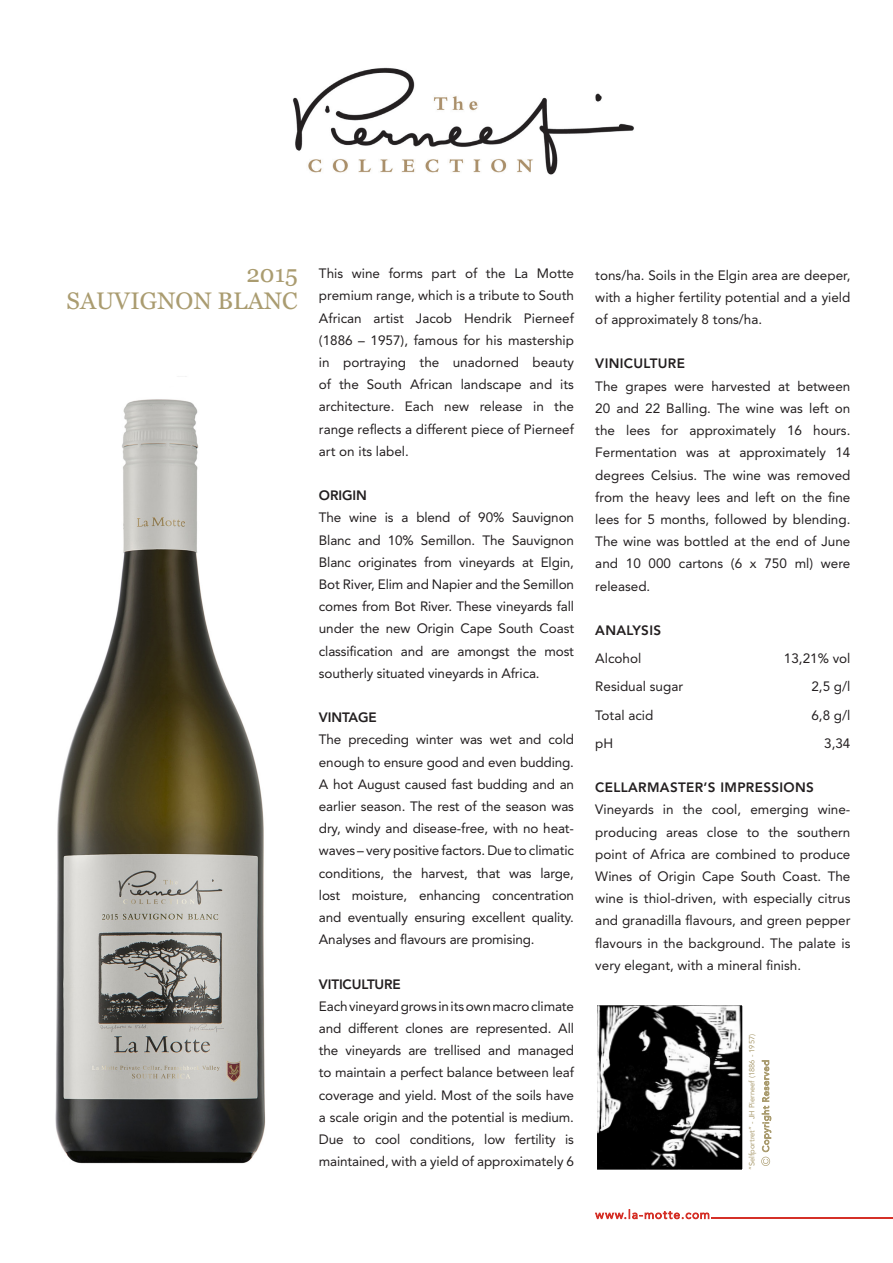
<style>
.page{position:relative;width:893px;height:1263px;background:#fff}
.page>*{position:absolute;margin:0;border:0;box-sizing:border-box;transform-origin:0 0}
.t1{font:24px "Georgia";color:#aa9c70}
.t2{font:13.5px/22.2px "Avenir LT Std";color:#231f20;text-align:justify}
.t3{font:800 13.5px "Avenir LT Std";letter-spacing:.025em;color:#231f20}
.t4{font:800 13.5px "Avenir LT Std";letter-spacing:-.01em;color:#231f20}
.t5{font:7.5px "Avenir LT Std";color:#aa9c70}
</style>
<div class="page">
<hr style="left:711px;top:1217px;width:182px;height:1px;background:#d53027">
<svg style="left:595px;top:1209px;width:114px;height:11px"></svg>
<svg style="left:761px;top:1060px;width:10px;height:106px"></svg>
<img style="left:598px;top:1006px;width:143px;height:162px">
<div style="left:595px;top:1003px;width:149px;height:168px;border:2px solid #fff"></div>
<img style="left:55px;top:376px;width:210px;height:788px">
<img style="left:293px;top:67px;width:341px;height:108px">
<p class="t1" style="left:247px;top:256px;width:53px">2015</p>
<p class="t1" style="left:67px;top:283px;width:233px">SAUVIGNON BLANC</p>
<p class="t2" style="left:319px;top:262px;width:257px">This wine forms part of the La Motte premium range, which is a tribute to South African artist Jacob Hendrik Pierneef (1886 – 1957), famous for his mastership in portraying the unadorned beauty of the South African landscape and its architecture. Each new release in the range reflects a different piece of Pierneef art on its label.</p>
<p class="t3" style="left:319px;top:487px;width:49px">ORIGIN</p>
<p class="t2" style="left:319px;top:507px;width:257px">The wine is a blend of 90% Sauvignon Blanc and 10% Semillon. The Sauvignon Blanc originates from vineyards at Elgin, Bot River, Elim and Napier and the Semillon comes from Bot River. These vineyards fall under the new Origin Cape South Coast classification and are amongst the most southerly situated vineyards in Africa.</p>
<p class="t4" style="left:319px;top:709px;width:59px">VINTAGE</p>
<p class="t2" style="left:319px;top:729px;width:257px">The preceding winter was wet and cold enough to ensure good and even budding.<br>A hot August caused fast budding and an earlier season. The rest of the season was dry, windy and disease-free, with no heat&shy;waves – very positive factors. Due to climatic conditions, the harvest, that was large, lost moisture, enhancing concentration and eventually ensuring excellent quality.<br>Analyses and flavours are promising.</p>
<p class="t4" style="left:319px;top:976px;width:83px">VITICULTURE</p>
<p class="t2" style="left:319px;top:995px;width:257px">Each vineyard grows in its own macro climate and different clones are represented. All the vineyards are trellised and managed to maintain a perfect balance between leaf coverage and yield. Most of the soils have a scale origin and the potential is medium.<br>Due to cool conditions, low fertility is maintained, with a yield of approximately 6</p>
<p class="t2" style="left:595px;top:264px;width:257px">tons/ha. Soils in the Elgin area are deeper, with a higher fertility potential and a yield of approximately 8 tons/ha.</p>
<p class="t3" style="left:595px;top:356px;width:91px">VINICULTURE</p>
<p class="t2" style="left:595px;top:375px;width:257px">The grapes were harvested at between 20 and 22 Balling. The wine was left on the lees for approximately 16 hours.<br>Fermentation was at approximately 14 degrees Celsius. The wine was removed from the heavy lees and left on the fine lees for 5 months, followed by blending.<br>The wine was bottled at the end of June and 10 000 cartons (6 x 750 ml) were released.</p>
<p class="t3" style="left:595px;top:622px;width:67px">ANALYSIS</p>
<p class="t2" style="left:595px;top:647px;width:48px">Alcohol</p>
<p class="t2" style="left:784px;top:647px;width:68px">13,21% vol</p>
<p class="t2" style="left:595px;top:676px;width:89px">Residual sugar</p>
<p class="t2" style="left:811px;top:676px;width:41px">2,5 g/l</p>
<p class="t2" style="left:595px;top:704px;width:60px">Total acid</p>
<p class="t2" style="left:811px;top:704px;width:41px">6,8 g/l</p>
<p class="t2" style="left:595px;top:732px;width:19px">pH</p>
<p class="t2" style="left:824px;top:732px;width:28px">3,34</p>
<p class="t3" style="left:595px;top:779px;width:220px">CELLARMASTER’S IMPRESSIONS</p>
<p class="t2" style="left:595px;top:799px;width:257px">Vineyards in the cool, emerging wine&shy;producing areas close to the southern point of Africa are combined to produce Wines of Origin Cape South Coast. The wine is thiol-driven, with especially citrus and granadilla flavours, and green pepper flavours in the background. The palate is very elegant, with a mineral finish.</p>
<p class="t5" style="left:747px;top:1170px;width:137px;rotate:-90deg">“Selfportret” - JH Pierneef (1886 - 1957)</p>
</div>
